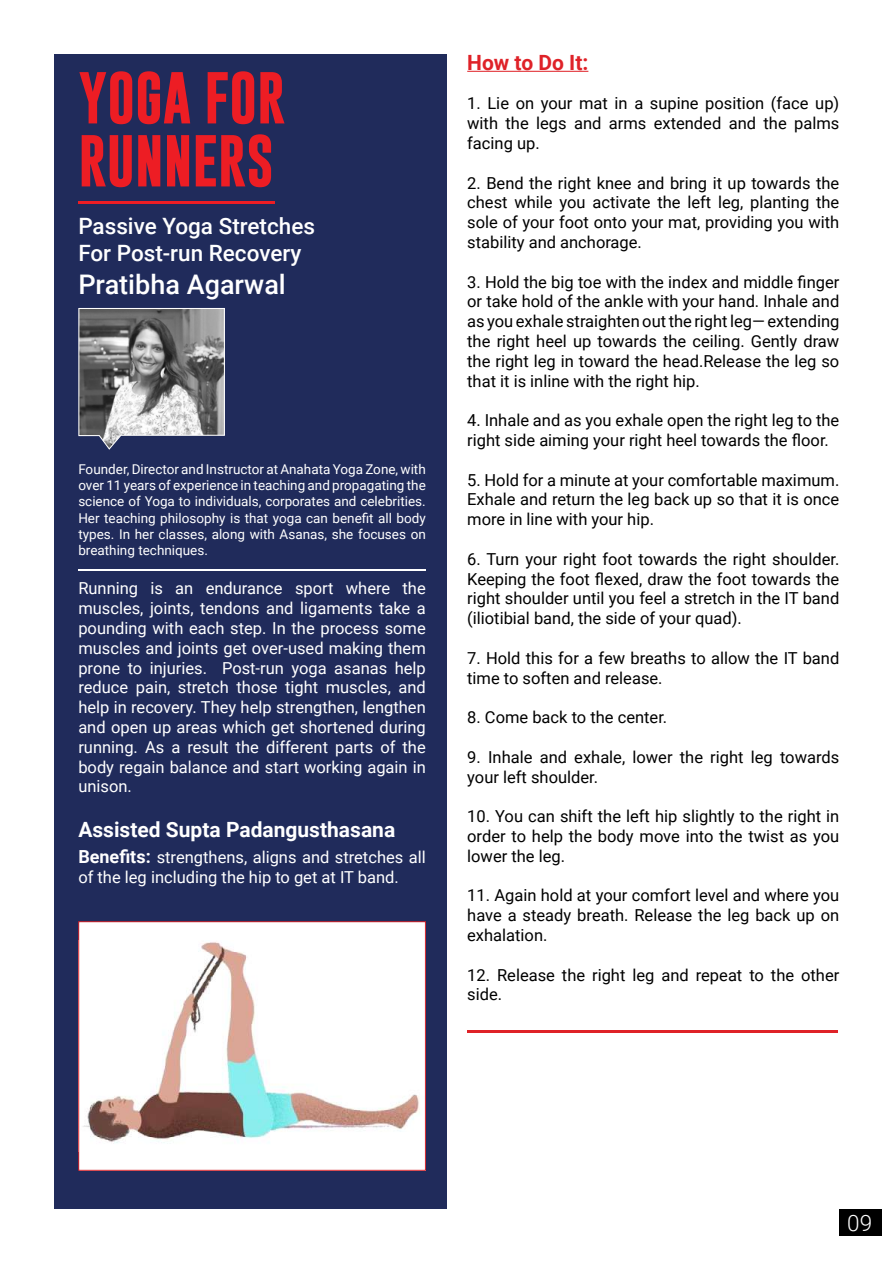
<style>
.page{position:relative;width:893px;height:1263px;background:#fff}
.page>*{position:absolute;margin:0;border:0;box-sizing:border-box;transform-origin:0 0}
.t1{font:700 52.5px/63px "Gobold";color:#ed1d24}
.t2{font:500 27px "Roboto";color:#fff}
.t3{font:500 22.5px/27px "Roboto";color:#fff}
.t4{font:300 22.5px "Roboto";color:#fff}
.t5{font:700 21px "Roboto";color:#fff}
.t6{font:700 21px "Roboto";color:#df2228}
.t7{font:16.5px/19.8px "Roboto";color:#000;text-align:justify}
.t8{font:16.5px/19.8px "Roboto";color:#fff;text-align:justify}
.t9{font:13.5px/16.2px "Roboto";color:#fff;text-align:justify}
.s1{font-weight:700;font-size:18px}
</style>
<div class="page">
<div style="left:839px;top:1209px;width:42px;height:26px;background:#000"></div>
<div style="left:54px;top:54px;width:392px;height:1155px;background:#202b5b"></div>
<hr style="left:78px;top:201px;width:197px;height:2px;background:#ed1d24">
<svg style="left:78px;top:308px;width:147px;height:142px;background:#828387"></svg>
<hr style="left:78px;top:569px;width:348px;height:2px;background:#fff">
<hr style="left:467px;top:1031px;width:371px;height:2px;background:#df2228">
<hr style="left:467px;top:71px;width:121px;height:1px;background:#df2228">
<div style="left:79px;top:922px;width:346px;height:248px;background:#fff"></div>
<img style="left:83px;top:942px;width:337px;height:201px">
<div style="left:78px;top:921px;width:348px;height:250px;border:1px solid #d2232a"></div>
<h1 class="t1" style="left:78px;top:66px;width:208px">YOGA FOR<br>RUNNERS</h1>
<h3 class="t3" style="left:78px;top:211px;width:238px">Passive Yoga Stretches<br>For Post-run Recovery</h3>
<h2 class="t2" style="left:78px;top:266px;width:209px">Pratibha Agarwal</h2>
<p class="t9" style="left:78px;top:461px;width:349px">Founder, Director and Instructor at Anahata Yoga Zone, with over 11 years of experience in teaching and propagating the science of Yoga to individuals, corporates and celebrities.<br>Her teaching philosophy is that yoga can benefit all body types. In her classes, along with Asanas, she focuses on breathing techniques.</p>
<p class="t8" style="left:78px;top:578px;width:349px">Running is an endurance sport where the muscles, joints, tendons and ligaments take a pounding with each step. In the process some muscles and joints get over-used making them prone to injuries. Post-run yoga asanas help reduce pain, stretch those tight muscles, and help in recovery. They help strengthen, lengthen and open up areas which get shortened during running. As a result the different parts of the body regain balance and start working again in unison.</p>
<p class="t5" style="left:78px;top:815px;width:318px">Assisted Supta Padangusthasana</p>
<p class="t8" style="left:78px;top:846px;width:349px"><span class="s1">Benefits:</span> strengthens, aligns and stretches all of the leg including the hip to get at IT band.</p>
<p class="t6" style="left:467px;top:48px;width:123px">How to Do It:</p>
<p class="t7" style="left:467px;top:93px;width:374px">1. Lie on your mat in a supine position (face up) with the legs and arms extended and the palms facing up.</p>
<p class="t7" style="left:467px;top:172px;width:374px">2. Bend the right knee and bring it up towards the chest while you activate the left leg, planting the sole of your foot onto your mat, providing you with stability and anchorage.</p>
<p class="t7" style="left:467px;top:271px;width:374px">3. Hold the big toe with the index and middle finger or take hold of the ankle with your hand. Inhale and as you exhale straighten out the right leg— extending the right heel up towards the ceiling. Gently draw the right leg in toward the head.Release the leg so that it is inline with the right hip.</p>
<p class="t7" style="left:467px;top:410px;width:374px">4. Inhale and as you exhale open the right leg to the right side aiming your right heel towards the floor.</p>
<p class="t7" style="left:467px;top:469px;width:374px">5. Hold for a minute at your comfortable maximum.<br>Exhale and return the leg back up so that it is once more in line with your hip.</p>
<p class="t7" style="left:467px;top:548px;width:374px">6. Turn your right foot towards the right shoulder.<br>Keeping the foot flexed, draw the foot towards the right shoulder until you feel a stretch in the IT band (iliotibial band, the side of your quad).</p>
<p class="t7" style="left:467px;top:647px;width:374px">7. Hold this for a few breaths to allow the IT band time to soften and release.</p>
<p class="t7" style="left:467px;top:707px;width:202px">8. Come back to the center.</p>
<p class="t7" style="left:467px;top:746px;width:374px">9. Inhale and exhale, lower the right leg towards your left shoulder.</p>
<p class="t7" style="left:467px;top:806px;width:374px">10. You can shift the left hip slightly to the right in order to help the body move into the twist as you lower the leg.</p>
<p class="t7" style="left:467px;top:885px;width:374px">11. Again hold at your comfort level and where you have a steady breath. Release the leg back up on exhalation.</p>
<p class="t7" style="left:467px;top:964px;width:374px">12. Release the right leg and repeat to the other side.</p>
<h3 class="t4" style="left:847px;top:1207px;width:26px">09</h3>
</div>
